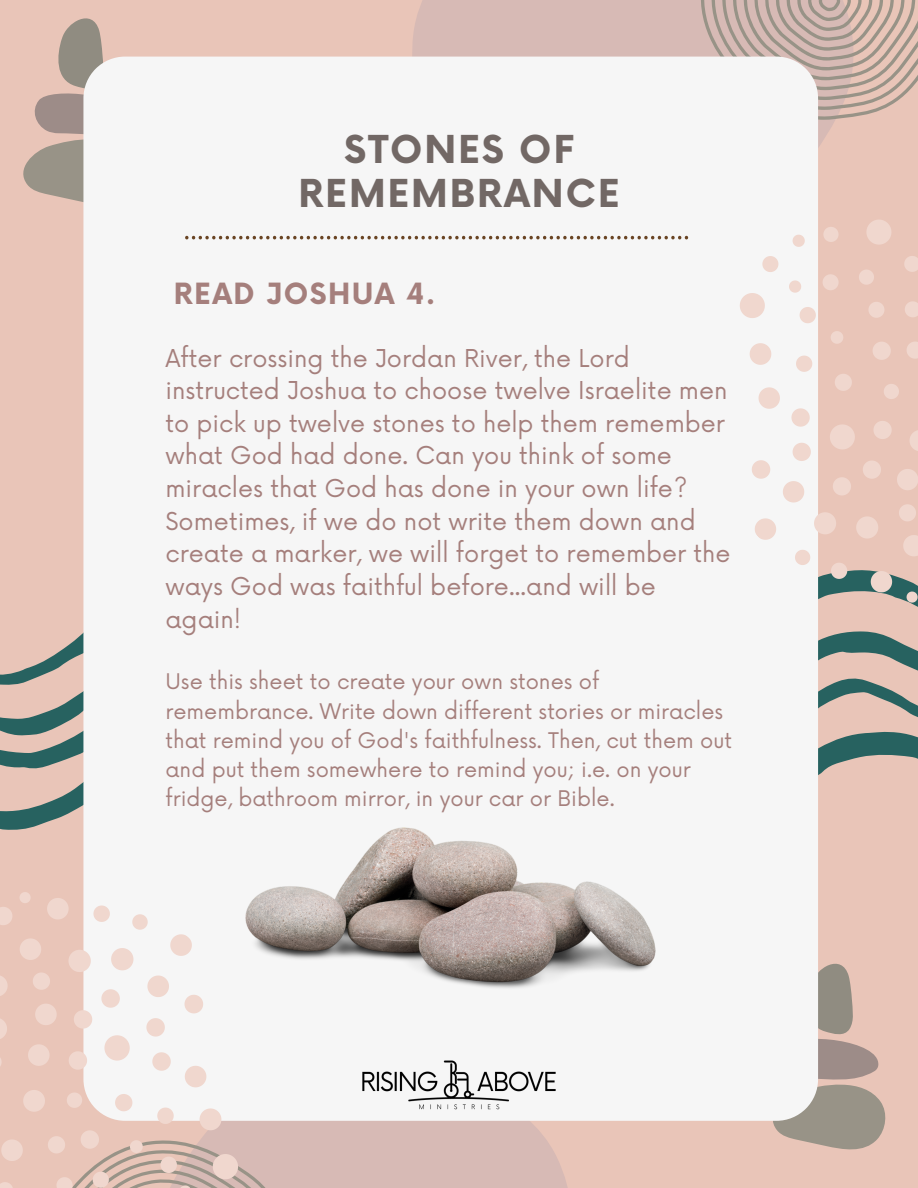
<style>
.page{position:relative;width:918px;height:1188px;background:#e9c5b8}
.page>*{position:absolute;margin:0;border:0;box-sizing:border-box;transform-origin:0 0}
.t1{font:700 37.5px/43.8px "Now";letter-spacing:.05em;color:#726865;text-align:center}
.t2{font:700 28.5px "Now";letter-spacing:.05em;color:#a57f7c}
.t3{font:24px/32.7px "Now";color:#a57f7c}
.t4{font:21px/29.2px "Now";color:#a57f7c}
</style>
<div class="page">
<svg style="left:404px;top:0;width:431px;height:147px;background:#d8bbb5"></svg>
<svg style="left:696px;top:0;width:222px;height:120px"></svg>
<div style="left:323px;top:1121px;width:245px;height:67px;background:#d7bab5"></div>
<svg style="left:23px;top:18px;width:116px;height:184px"></svg>
<svg style="left:773px;top:963px;width:113px;height:187px"></svg>
<svg style="left:0;top:785px;width:83px;height:45px"></svg>
<svg style="left:0;top:631px;width:918px;height:47px"></svg>
<svg style="left:0;top:678px;width:918px;height:107px"></svg>
<div style="left:83px;top:57px;width:735px;height:1064px;background:#f6f6f6"></div>
<svg style="left:735px;top:214px;width:183px;height:391px"></svg>
<div style="left:185px;top:137px;width:503px;height:128px;background:#f6f6f6"></div>
<svg style="left:0;top:890px;width:323px;height:298px"></svg>
<img style="left:353px;top:1053px;width:213px;height:64px">
<img style="left:245px;top:828px;width:411px;height:163px">
<h1 class="t1" style="left:298px;top:130px;width:323px">STONES OF<br>REMEMBRANCE</h1>
<p class="t2" style="left:174px;top:278px;width:263px">READ JOSHUA 4.</p>
<p class="t3" style="left:165px;top:343px;width:567px">After crossing the Jordan River, the Lord instructed Joshua to choose twelve Israelite men to pick up twelve stones to help them remember what God had done. Can you think of some miracles that God has done in your own life?<br>Sometimes, if we do not write them down and create a marker, we will forget to remember the ways God was faithful before...and will be again!</p>
<p class="t4" style="left:165px;top:668px;width:568px">Use this sheet to create your own stones of remembrance. Write down different stories or miracles that remind you of God's faithfulness. Then, cut them out and put them somewhere to remind you; i.e. on your fridge, bathroom mirror, in your car or Bible.</p>
</div>
